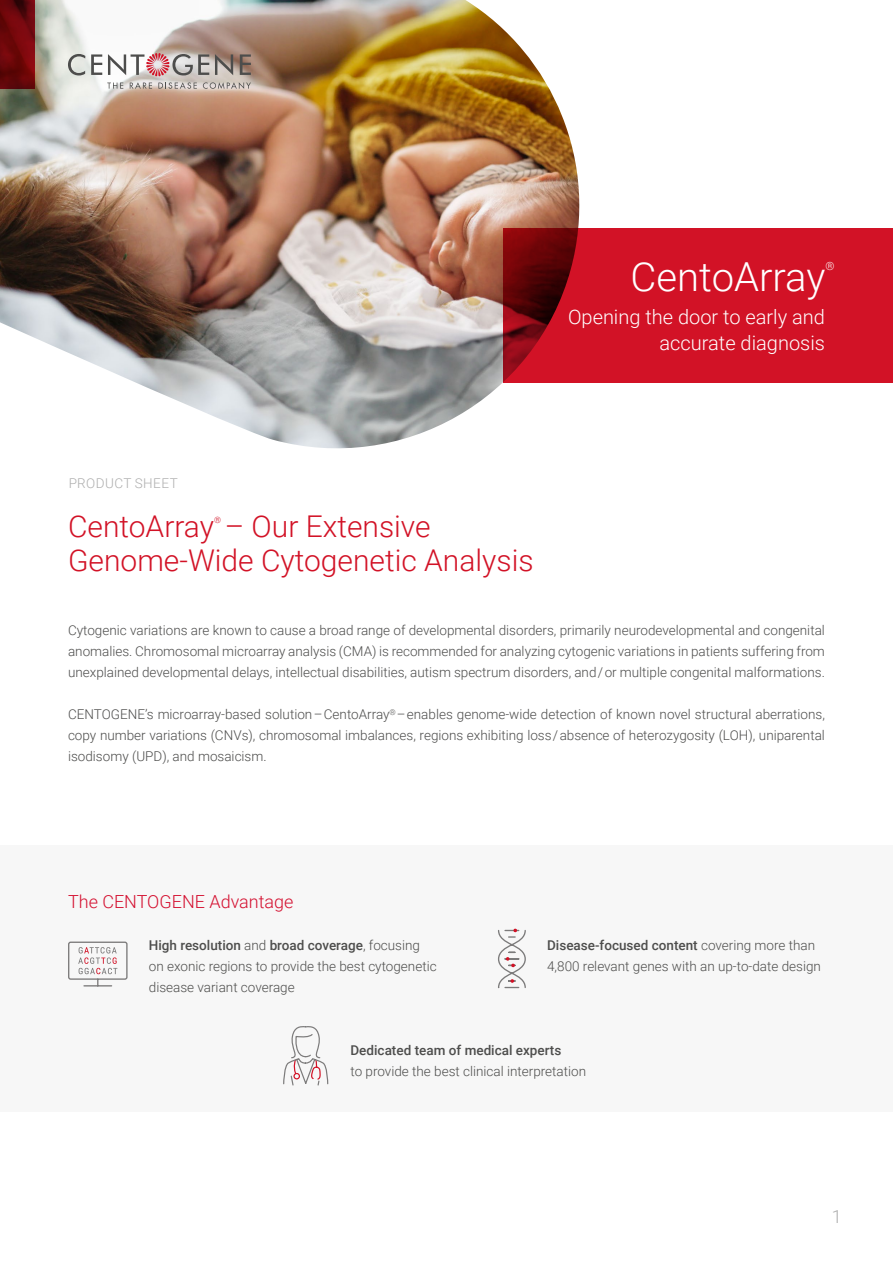
<style>
.page{position:relative;width:893px;height:1263px;background:#fff}
.page>*{position:absolute;margin:0;border:0;box-sizing:border-box;transform-origin:0 0}
.t1{font:300 40.05px "Roboto";color:#fff}
.t2{font:300 30px "Roboto";color:#d21226}
.t3{font:300 19.95px/25.3px "Roboto";color:#fff;text-align:right}
.t4{font:300 18px "Roboto";color:#d41030}
.t5{font:300 18px "Roboto";color:#aeaeae}
.t6{font:300 13.5px/21px "Roboto";color:#4d4d4c;text-align:justify}
.t7{font:500 13.5px "Roboto";color:#4d4d4c}
.t8{font:300 13.5px "Roboto";letter-spacing:.035em;color:#aeaeae}
.t9{font:300 11.4px "Roboto";color:#fff}
.t10{font:300 8.7px "Roboto";color:#d21226}
.s1{font-weight:500}
</style>
<div class="page">
<div style="left:0;top:845px;width:893px;height:267px;background:#f7f7f7"></div>
<img style="left:0;top:0;width:580px;height:449px">
<svg style="left:0;top:0;width:34px;height:89px;background:#6a070a"></svg>
<div style="left:503px;top:228px;width:390px;height:155px;background:#d21226"></div>
<svg style="left:68px;top:54px;width:17px;height:21px"></svg>
<svg style="left:91px;top:54px;width:11px;height:21px"></svg>
<svg style="left:108px;top:53px;width:101px;height:23px"></svg>
<svg style="left:215px;top:54px;width:18px;height:21px"></svg>
<svg style="left:240px;top:54px;width:11px;height:21px"></svg>
<svg style="left:107px;top:83px;width:16px;height:6px"></svg>
<svg style="left:130px;top:82px;width:22px;height:7px"></svg>
<svg style="left:158px;top:82px;width:39px;height:7px"></svg>
<svg style="left:203px;top:82px;width:48px;height:7px"></svg>
<svg style="left:68px;top:941px;width:60px;height:46px"></svg>
<svg style="left:498px;top:928px;width:28px;height:61px"></svg>
<svg style="left:283px;top:1026px;width:46px;height:60px"></svg>
<h1 class="t1" style="left:631px;top:249px;width:196px">CentoArray</h1>
<p class="t9" style="left:825px;top:258px;width:11px">®</p>
<h3 class="t3" style="left:568px;top:304px;width:258px">Opening the door to early and accurate diagnosis</h3>
<p class="t8" style="left:68px;top:474px;width:111px">PRODUCT SHEET</p>
<h2 class="t2" style="left:68px;top:505px;width:364px">CentoArray – Our Extensive</h2>
<p class="t10" style="left:214px;top:514px;width:9px">®</p>
<h2 class="t2" style="left:68px;top:540px;width:467px">Genome-Wide Cytogenetic Analysis</h2>
<p class="t6" style="left:68px;top:619px;width:758px">Cytogenic variations are known to cause a broad range of developmental disorders, primarily neurodevelopmental and congenital anomalies. Chromosomal microarray analysis (CMA) is recommended for analyzing cytogenic variations in patients suffering from unexplained developmental delays, intellectual disabilities, autism spectrum disorders, and / or multiple congenital malformations.</p>
<p class="t6" style="left:68px;top:703px;width:758px">CENTOGENE’s microarray-based solution – CentoArray<sup>®</sup> – enables genome-wide detection of known novel structural aberrations, copy number variations (CNVs), chromosomal imbalances, regions exhibiting loss / absence of heterozygosity (LOH), uniparental isodisomy (UPD), and mosaicism.</p>
<h3 class="t4" style="left:68px;top:889px;width:227px">The CENTOGENE Advantage</h3>
<p class="t6" style="left:149px;top:934px;width:289px;text-align:left"><span class="s1">High resolution</span> and <span class="s1">broad coverage</span>, focusing on exonic regions to provide the best cytogenetic disease variant coverage</p>
<p class="t6" style="left:547px;top:934px;width:275px"><span class="s1">Disease-focused content</span> covering more than<br>4,800 relevant genes with an up-to-date design</p>
<p class="t7" style="left:350px;top:1041px;width:212px">Dedicated team of medical experts</p>
<p class="t6" style="left:350px;top:1060px;width:237px">to provide the best clinical interpretation</p>
<h3 class="t5" style="left:832px;top:1204px;width:11px">1</h3>
</div>
